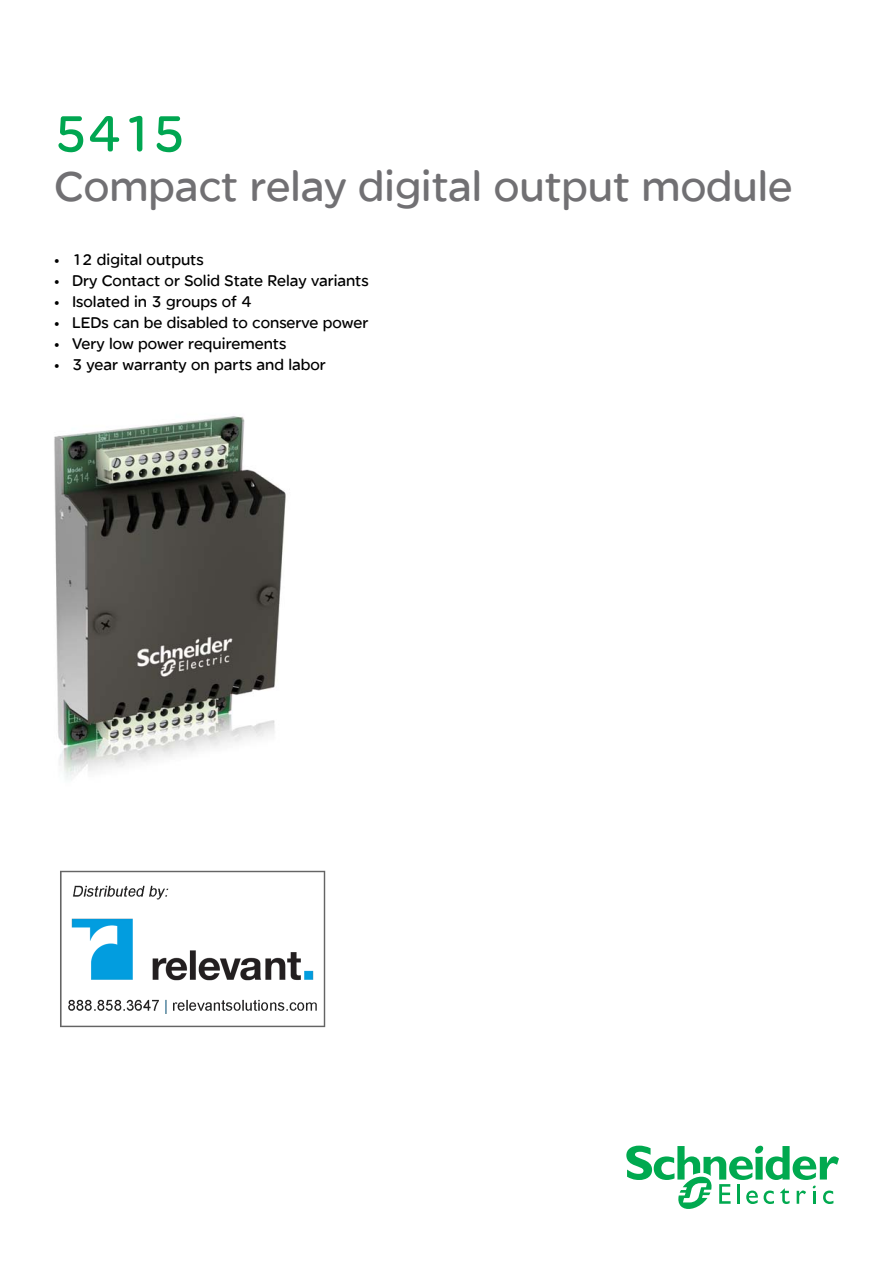
<style>
.page{position:relative;width:893px;height:1263px;background:#fff}
.page>*{position:absolute;margin:0;border:0;box-sizing:border-box;transform-origin:0 0}
.t1{font:54px "SE Optimist";color:#00a651}
.t2{font:45px "SE Optimist";color:#717073}
.t3{font:16.5px "SE Optimist";color:#000}
</style>
<div class="page">
<svg style="left:626px;top:1145px;width:213px;height:64px"></svg>
<img style="left:54px;top:416px;width:232px;height:363px">
<img style="left:60px;top:870px;width:266px;height:158px">
<h1 class="t1" style="left:54px;top:103px;width:133px">5415</h1>
<h2 class="t2" style="left:54px;top:160px;width:740px">Compact relay digital output module</h2>
<p class="t3" style="left:54px;top:250px;width:151px">• 12 digital outputs</p>
<p class="t3" style="left:54px;top:271px;width:316px">• Dry Contact or Solid State Relay variants</p>
<p class="t3" style="left:54px;top:292px;width:199px">• Isolated in 3 groups of 4</p>
<p class="t3" style="left:54px;top:313px;width:316px">• LEDs can be disabled to conserve power</p>
<p class="t3" style="left:54px;top:334px;width:234px">• Very low power requirements</p>
<p class="t3" style="left:54px;top:355px;width:273px">• 3 year warranty on parts and labor</p>
</div>
